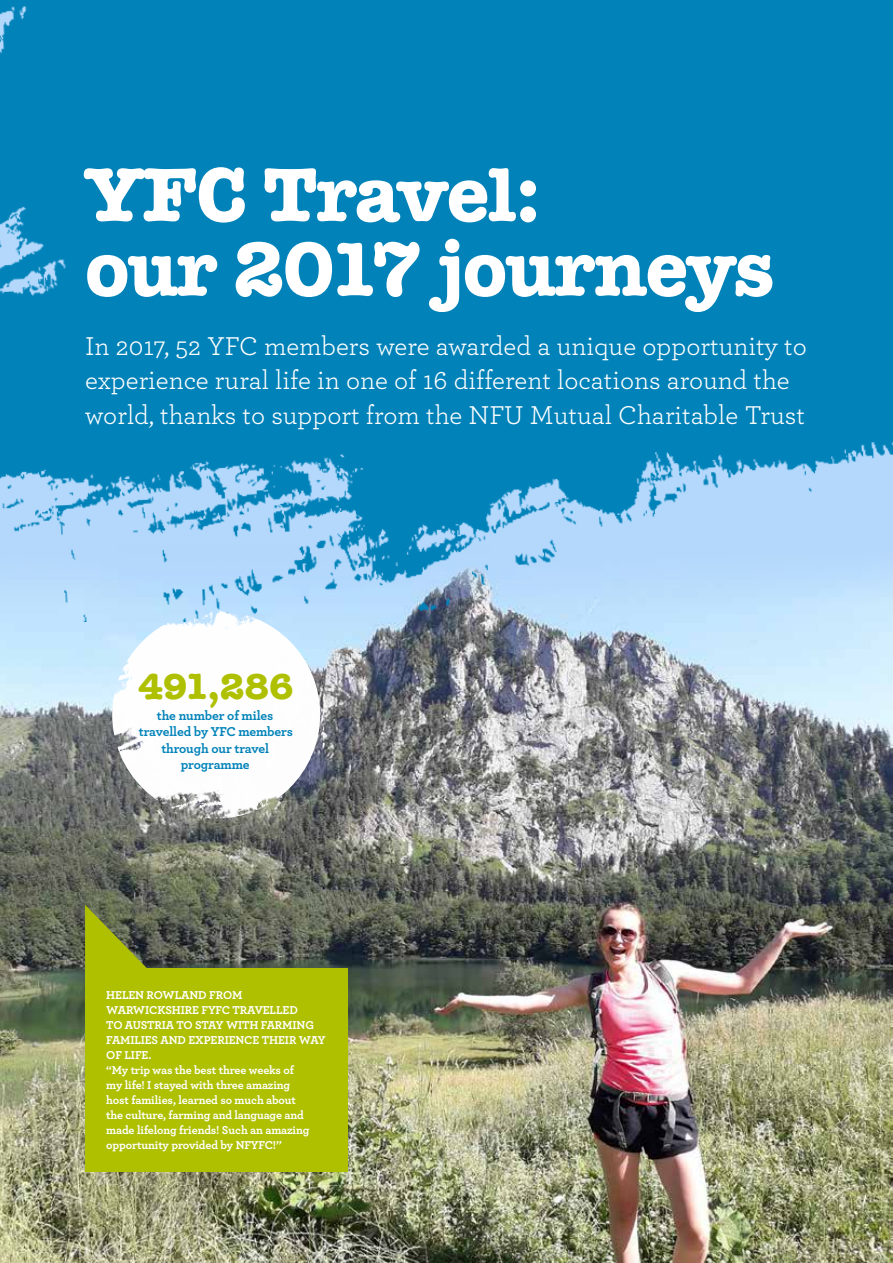
<style>
.page{position:relative;width:893px;height:1263px;background:#fff}
.page>*{position:absolute;margin:0;border:0;box-sizing:border-box;transform-origin:0 0}
.t1{font:700 78.6px/74.6px "American Typewriter";letter-spacing:-.02em;color:#fff}
.t2{font:700 37.8px "American Typewriter";letter-spacing:-.01em;color:#aec000}
.t3{font:27px/34.5px "Archer";color:#fff}
.t4{font:700 13.5px/16.5px "Archer";letter-spacing:-.01em;color:#0082b9;text-align:center}
.t5{font:700 12px/15px "Archer";letter-spacing:-.01em;color:#fff}
</style>
<div class="page">
<img style="left:0;top:621px;width:893px;height:642px">
<img style="left:0;top:0;width:893px;height:621px">
<svg style="left:85px;top:905px;width:64px;height:63px;background:#7f8b26"></svg>
<div style="left:85px;top:968px;width:262px;height:203px;background:#aec000"></div>
<img style="left:112px;top:611px;width:208px;height:207px;border-radius:104px">
<h1 class="t1" style="left:85px;top:154px;width:691px">YFC Travel:<br>our 2017 journeys</h1>
<h3 class="t3" style="left:85px;top:328px;width:723px">In 2017, 52 YFC members were awarded a unique opportunity to experience rural life in one of 16 different locations around the world, thanks to support from the NFU Mutual Charitable Trust</h3>
<h2 class="t2" style="left:138px;top:654px;width:157px">491,286</h2>
<p class="t4" style="left:139px;top:706px;width:156px">the number of miles travelled by YFC members through our travel programme</p>
<p class="t5" style="left:106px;top:987px;width:221px">HELEN ROWLAND FROM<br>WARWICKSHIRE FYFC TRAVELLED<br>TO AUSTRIA TO STAY WITH FARMING<br>FAMILIES AND EXPERIENCE THEIR WAY<br>OF LIFE.<br>“My trip was the best three weeks of<br>my life! I stayed with three amazing<br>host families, learned so much about<br>the culture, farming and language and made lifelong friends! Such an amazing opportunity provided by NFYFC!”</p>
</div>
